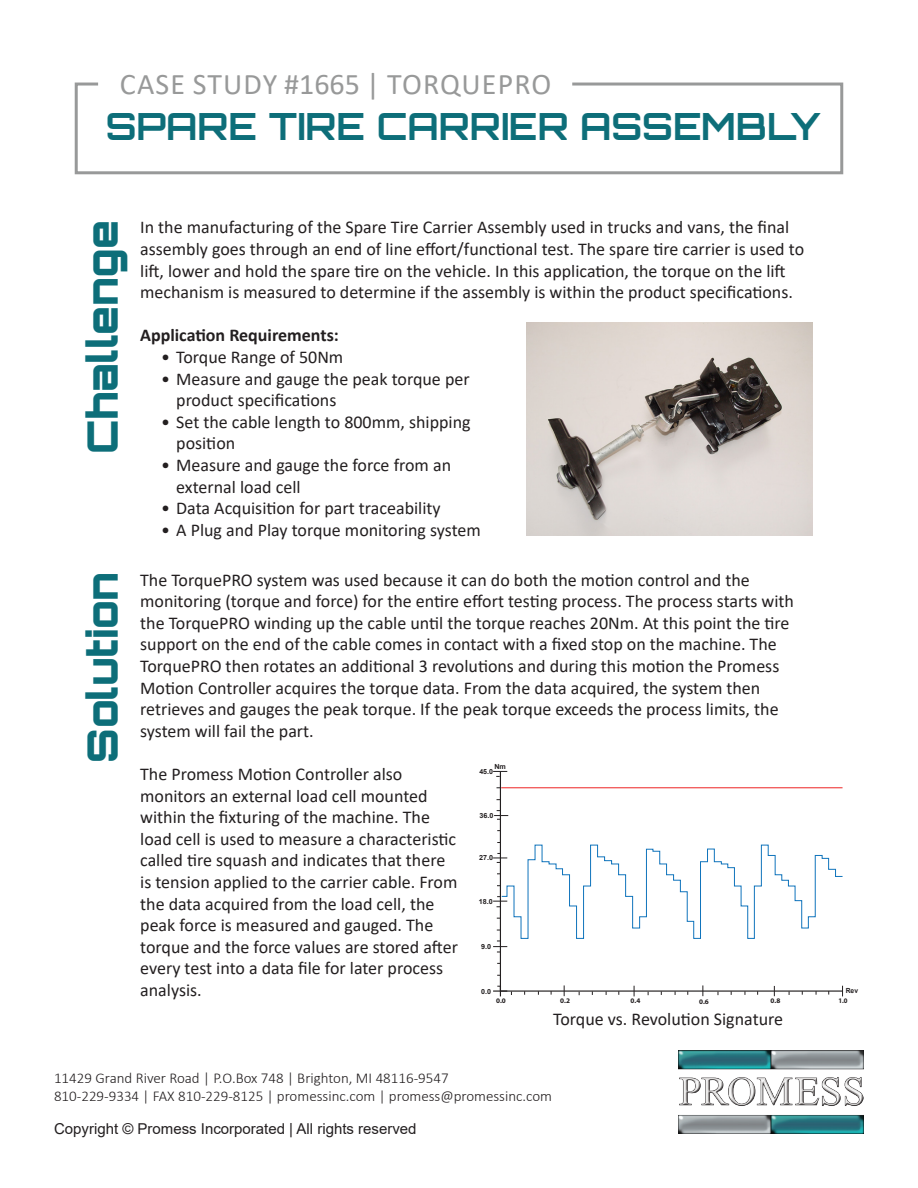
<style>
.page{position:relative;width:918px;height:1188px;background:#fff}
.page>*{position:absolute;margin:0;border:0;box-sizing:border-box;transform-origin:0 0}
.t1{font:900 42px "Orbitron";color:#0d6e79}
.t2{font:700 37.5px "Orbitron";color:#0d6e79}
.t3{font:30px "Calibri";letter-spacing:.04em;color:#989999}
.t4{font:18px/21.6px "Calibri";color:#231f20}
.t5{font:700 18px "Calibri";color:#231f20}
.t6{font:300 15px "Calibri";color:#231f20}
.t7{font:15px "Arial";color:#231f20}
.t8{font:700 7.05px "Arial";color:#231f20}
.t9{font:700 7.05px "Myriad Pro";color:#231f20}
.t10{font:700 7.05px/10.1px "Arial";color:#231f20;scale:.96 1}
.s1{font-family:"Myriad Pro"}
</style>
<div class="page">
<svg style="left:74px;top:82px;width:770px;height:93px"></svg>
<img style="left:678px;top:1051px;width:186px;height:83px">
<img style="left:527px;top:322px;width:286px;height:214px">
<svg style="left:499px;top:771px;width:344px;height:221px"></svg>
<svg style="left:493px;top:986px;width:19px;height:10px"></svg>
<svg style="left:493px;top:771px;width:14px;height:6px"></svg>
<svg style="left:494px;top:810px;width:14px;height:10px"></svg>
<svg style="left:493px;top:842px;width:350px;height:111px"></svg>
<hr style="left:501px;top:788px;width:342px;height:1px;background:#ed2423">
<p class="t3" style="left:120px;top:63px;width:433px">CASE STUDY #1665 | TORQUEPRO</p>
<p class="t2" style="left:106px;top:104px;width:716px">SPARE TIRE CARRIER ASSEMBLY</p>
<p class="t1" style="left:77px;top:454px;width:236px;rotate:-90deg">Challenge</p>
<p class="t1" style="left:77px;top:763px;width:192px;rotate:-90deg">Solution</p>
<p class="t4" style="left:140px;top:216px;width:665px">In the manufacturing of the Spare Tire Carrier Assembly used in trucks and vans, the final assembly goes through an end of line effort/functional test. The spare tire carrier is used to lift, lower and hold the spare tire on the vehicle. In this application, the torque on the lift mechanism is measured to determine if the assembly is within the product specifications.</p>
<p class="t5" style="left:140px;top:323px;width:200px">Application Requirements:</p>
<p class="t4" style="left:161px;top:346px;width:184px">• Torque Range of 50Nm</p>
<p class="t4" style="left:176px;top:367px;width:295px;text-indent:-15px">• Measure and gauge the peak torque per product specifications</p>
<p class="t4" style="left:176px;top:411px;width:296px;text-indent:-15px">• Set the cable length to 800mm, shipping position</p>
<p class="t4" style="left:176px;top:454px;width:276px;text-indent:-15px">• Measure and gauge the force from an external load cell</p>
<p class="t4" style="left:161px;top:497px;width:281px">• Data Acquisition for part traceability</p>
<p class="t4" style="left:161px;top:519px;width:321px">• A Plug and Play torque monitoring system</p>
<p class="t4" style="left:140px;top:568px;width:655px">The TorquePRO system was used because it can do both the motion control and the monitoring (torque and force) for the entire effort testing process. The process starts with the TorquePRO winding up the cable until the torque reaches 20Nm. At this point the tire support on the end of the cable comes in contact with a fixed stop on the machine. The TorquePRO then rotates an additional 3 revolutions and during this motion the Promess Motion Controller acquires the torque data. From the data acquired, the system then retrieves and gauges the peak torque. If the peak torque exceeds the process limits, the system will fail the part.</p>
<p class="t4" style="left:140px;top:763px;width:319px">The Promess Motion Controller also monitors an external load cell mounted within the fixturing of the machine. The load cell is used to measure a characteristic called tire squash and indicates that there is tension applied to the carrier cable. From the data acquired from the load cell, the peak force is measured and gauged. The torque and the force values are stored after every test into a data file for later process analysis.</p>
<p class="t8" style="left:494px;top:761px;width:13px">Nm</p>
<p class="t8" style="left:479px;top:766px;width:15px">45.0</p>
<p class="t8" style="left:479px;top:810px;width:16px">36.0</p>
<p class="t8" style="left:479px;top:852px;width:16px">27.0</p>
<p class="t8" style="left:479px;top:896px;width:16px">18.0</p>
<p class="t8" style="left:481px;top:942px;width:12px">9.0</p>
<p class="t8" style="left:481px;top:986px;width:11px">0.0</p>
<p class="t10" style="left:838px;top:985px;width:22px;text-indent:7px">Rev<br><span class="s1">1.0</span></p>
<p class="t9" style="left:496px;top:996px;width:11px">0.0</p>
<p class="t9" style="left:560px;top:996px;width:11px">0.2</p>
<p class="t9" style="left:631px;top:996px;width:11px">0.4</p>
<p class="t9" style="left:699px;top:997px;width:11px">0.6</p>
<p class="t9" style="left:771px;top:996px;width:11px">0.8</p>
<p class="t4" style="left:553px;top:1007px;width:232px">Torque vs. Revolution Signature</p>
<p class="t6" style="left:54px;top:1068px;width:396px">11429 Grand River Road | P.O.Box 748 | Brighton, MI 48116-9547</p>
<p class="t6" style="left:54px;top:1086px;width:500px">810-229-9334 | FAX 810-229-8125 | promessinc.com | promess@promessinc.com</p>
<p class="t7" style="left:54px;top:1118px;width:364px">Copyright © Promess Incorporated | All rights reserved</p>
</div>
